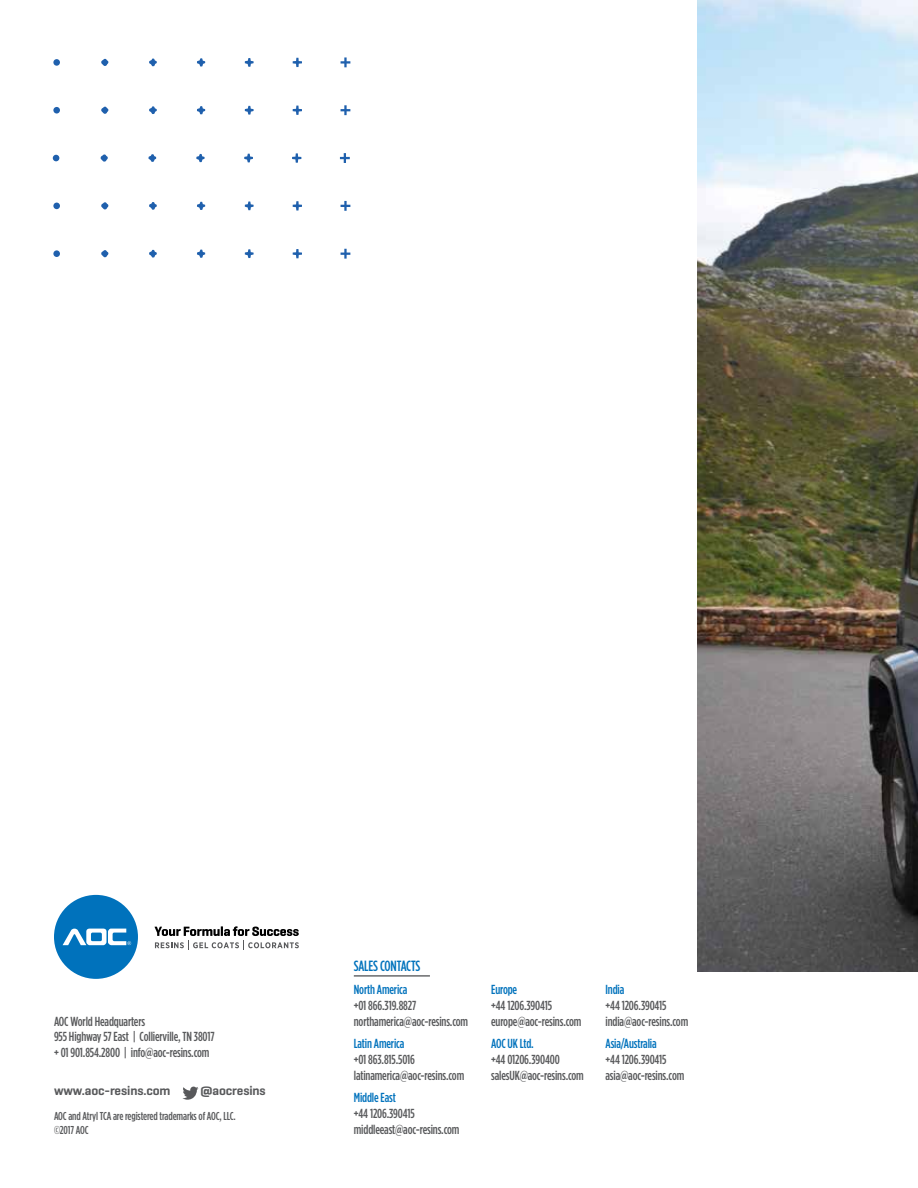
<style>
.page{position:relative;width:918px;height:1188px;background:#fff}
.page>*{position:absolute;margin:0;border:0;box-sizing:border-box;transform-origin:0 0}
.t1{font:500 14.85px "Gotham Condensed";letter-spacing:-.01em;color:#0072bc}
.t2{font:500 13.05px/15.9px "Gotham Condensed";letter-spacing:-.01em;color:#58595b}
.t3{font:500 13.05px "Gotham Condensed";letter-spacing:-.01em;color:#0072bc}
.t4{font:600 13.05px "Geogrotesque";letter-spacing:-.01em;color:#58595b}
.t5{font:500 11.4px/13.8px "Gotham Condensed";letter-spacing:-.01em;color:#58595b}
</style>
<div class="page">
<svg style="left:341px;top:57px;width:9px;height:10px"></svg>
<svg style="left:293px;top:58px;width:9px;height:9px"></svg>
<svg style="left:245px;top:58px;width:9px;height:9px"></svg>
<svg style="left:197px;top:58px;width:8px;height:9px"></svg>
<svg style="left:149px;top:59px;width:8px;height:7px"></svg>
<svg style="left:101px;top:59px;width:7px;height:7px"></svg>
<div style="left:53px;top:59px;width:7px;height:7px;background:#1f60ad;border-radius:50%"></div>
<svg style="left:341px;top:105px;width:9px;height:10px"></svg>
<svg style="left:293px;top:106px;width:9px;height:9px"></svg>
<svg style="left:245px;top:106px;width:9px;height:9px"></svg>
<svg style="left:197px;top:106px;width:8px;height:8px"></svg>
<svg style="left:149px;top:106px;width:8px;height:8px"></svg>
<svg style="left:101px;top:107px;width:7px;height:7px"></svg>
<div style="left:53px;top:107px;width:7px;height:7px;background:#1f60ad;border-radius:50%"></div>
<svg style="left:340px;top:153px;width:10px;height:10px"></svg>
<svg style="left:292px;top:153px;width:9px;height:10px"></svg>
<svg style="left:244px;top:154px;width:9px;height:8px"></svg>
<svg style="left:196px;top:154px;width:9px;height:8px"></svg>
<svg style="left:149px;top:154px;width:7px;height:8px"></svg>
<svg style="left:101px;top:154px;width:7px;height:8px"></svg>
<svg style="left:53px;top:155px;width:6px;height:6px"></svg>
<svg style="left:341px;top:201px;width:9px;height:10px"></svg>
<svg style="left:293px;top:201px;width:9px;height:10px"></svg>
<svg style="left:245px;top:201px;width:9px;height:9px"></svg>
<svg style="left:197px;top:202px;width:8px;height:8px"></svg>
<svg style="left:149px;top:202px;width:8px;height:8px"></svg>
<svg style="left:101px;top:202px;width:7px;height:7px"></svg>
<div style="left:53px;top:203px;width:7px;height:6px;background:#1f60ad;border-radius:50%"></div>
<svg style="left:341px;top:249px;width:9px;height:10px"></svg>
<svg style="left:293px;top:249px;width:9px;height:9px"></svg>
<svg style="left:245px;top:249px;width:9px;height:9px"></svg>
<svg style="left:197px;top:250px;width:8px;height:8px"></svg>
<svg style="left:149px;top:250px;width:8px;height:8px"></svg>
<svg style="left:101px;top:250px;width:7px;height:7px"></svg>
<div style="left:53px;top:250px;width:7px;height:7px;background:#1f60ad;border-radius:50%"></div>
<img style="left:698px;top:0;width:220px;height:972px">
<div style="left:54px;top:895px;width:84px;height:84px;background:#0072bc;border-radius:50%"></div>
<svg style="left:63px;top:929px;width:68px;height:16px"></svg>
<svg style="left:155px;top:926px;width:144px;height:24px"></svg>
<svg style="left:182px;top:1087px;width:17px;height:13px"></svg>
<hr style="left:354px;top:975px;width:76px;height:2px;background:#58595b">
<p class="t2" style="left:54px;top:1013px;width:162px">AOC World Headquarters<br>955 Highway 57 East | Collierville, TN 38017 + 01 901.854.2800 | info@aoc-resins.com</p>
<p class="t4" style="left:54px;top:1082px;width:118px">www.aoc-resins.com</p>
<p class="t4" style="left:200px;top:1082px;width:67px">@aocresins</p>
<p class="t5" style="left:54px;top:1109px;width:183px">AOC and Atryl TCA are registered trademarks of AOC, LLC. ©2017 AOC</p>
<p class="t1" style="left:354px;top:957px;width:68px">SALES CONTACTS</p>
<p class="t3" style="left:354px;top:982px;width:55px">North America</p>
<p class="t2" style="left:354px;top:997px;width:116px">+01 866.319.8827 northamerica@aoc-resins.com</p>
<p class="t3" style="left:354px;top:1036px;width:52px">Latin America</p>
<p class="t2" style="left:354px;top:1051px;width:112px">+01 863.815.5016 latinamerica@aoc-resins.com</p>
<p class="t3" style="left:354px;top:1090px;width:44px">Middle East</p>
<p class="t2" style="left:354px;top:1106px;width:107px">+44 1206.390415 middleeast@aoc-resins.com</p>
<p class="t3" style="left:491px;top:982px;width:28px">Europe</p>
<p class="t2" style="left:491px;top:997px;width:92px">+44 1206.390415 europe@aoc-resins.com</p>
<p class="t3" style="left:491px;top:1036px;width:44px">AOC UK Ltd.</p>
<p class="t2" style="left:491px;top:1051px;width:94px">+44 01206.390400 salesUK@aoc-resins.com</p>
<p class="t3" style="left:606px;top:982px;width:20px">India</p>
<p class="t2" style="left:606px;top:997px;width:84px">+44 1206.390415 india@aoc-resins.com</p>
<p class="t3" style="left:606px;top:1036px;width:53px">Asia/Australia</p>
<p class="t2" style="left:606px;top:1051px;width:80px">+44 1206.390415 asia@aoc-resins.com</p>
</div>
